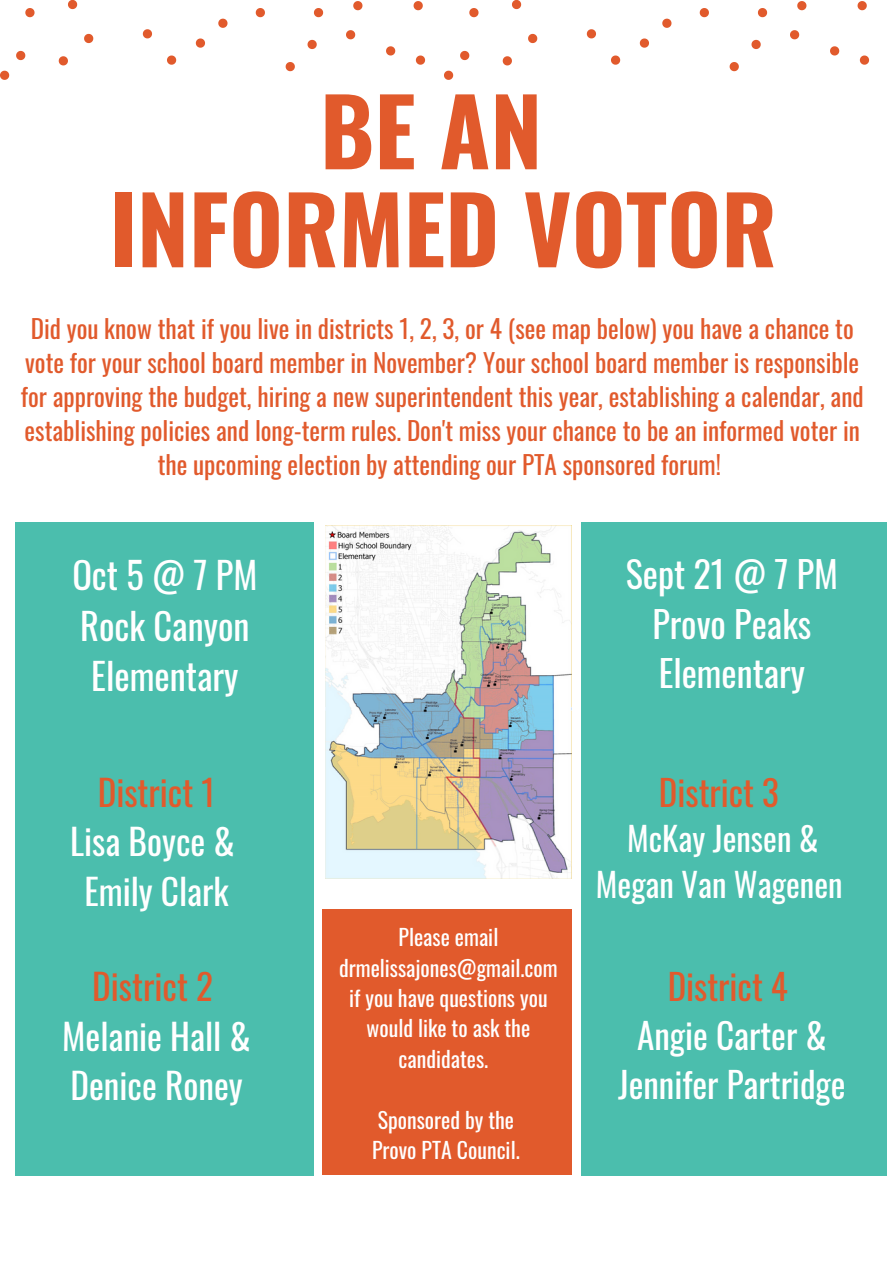
<style>
.page{position:relative;width:894px;height:1264px;background:#fff}
.page>*{position:absolute;margin:0;border:0;box-sizing:border-box;transform-origin:0 0}
.t1{font:700 92.4px/97.9px "Oswald";color:#e15a2c;text-align:center}
.t2{font:36.45px/50.7px "Oswald";color:#fff;text-align:center}
.t3{font:36.15px/49.5px "Oswald";color:#fff;text-align:center}
.t4{font:35.25px/49.5px "Oswald";color:#fff;text-align:center}
.t5{font:35.25px "Oswald";color:#e15a2c}
.t6{font:35.1px/49.2px "Oswald";color:#fff;text-align:center}
.t7{font:35.1px "Oswald";color:#e15a2c}
.t8{font:32.85px/45.8px "Oswald";color:#fff;text-align:center}
.t9{font:25.2px/33.9px "Oswald";color:#e15a2c;text-align:center}
.t10{font:21.9px/30.5px "Oswald";color:#fff;text-align:center}
</style>
<div class="page">
<svg style="left:256px;top:8px;width:9px;height:9px"></svg>
<svg style="left:307px;top:40px;width:9px;height:9px"></svg>
<svg style="left:353px;top:1px;width:9px;height:9px"></svg>
<svg style="left:59px;top:56px;width:9px;height:9px"></svg>
<svg style="left:0;top:71px;width:9px;height:9px"></svg>
<svg style="left:68px;top:0;width:9px;height:9px"></svg>
<svg style="left:196px;top:38px;width:9px;height:10px"></svg>
<svg style="left:416px;top:55px;width:9px;height:10px"></svg>
<svg style="left:143px;top:29px;width:9px;height:9px"></svg>
<svg style="left:167px;top:55px;width:9px;height:10px"></svg>
<svg style="left:314px;top:8px;width:9px;height:9px"></svg>
<svg style="left:16px;top:51px;width:9px;height:9px"></svg>
<svg style="left:25px;top:8px;width:10px;height:9px"></svg>
<svg style="left:285px;top:62px;width:10px;height:9px"></svg>
<svg style="left:218px;top:19px;width:9px;height:9px"></svg>
<svg style="left:84px;top:34px;width:9px;height:9px"></svg>
<svg style="left:346px;top:30px;width:9px;height:9px"></svg>
<svg style="left:386px;top:46px;width:9px;height:9px"></svg>
<svg style="left:413px;top:1px;width:9px;height:9px"></svg>
<div style="left:581px;top:522px;width:305px;height:653px;background:#4bbead"></div>
<div style="left:15px;top:522px;width:298px;height:653px;background:#4bbead"></div>
<img style="left:325px;top:525px;width:246px;height:353px">
<div style="left:323px;top:909px;width:248px;height:266px;background:#e15a2c"></div>
<svg style="left:699px;top:8px;width:9px;height:9px"></svg>
<svg style="left:751px;top:40px;width:9px;height:9px"></svg>
<svg style="left:797px;top:1px;width:9px;height:9px"></svg>
<svg style="left:502px;top:56px;width:10px;height:9px"></svg>
<svg style="left:444px;top:71px;width:9px;height:9px"></svg>
<svg style="left:512px;top:0;width:9px;height:9px"></svg>
<svg style="left:639px;top:38px;width:10px;height:10px"></svg>
<svg style="left:859px;top:55px;width:9px;height:10px"></svg>
<svg style="left:586px;top:29px;width:10px;height:9px"></svg>
<svg style="left:611px;top:55px;width:9px;height:10px"></svg>
<svg style="left:757px;top:8px;width:9px;height:9px"></svg>
<svg style="left:460px;top:51px;width:9px;height:9px"></svg>
<svg style="left:469px;top:8px;width:9px;height:9px"></svg>
<svg style="left:729px;top:62px;width:9px;height:9px"></svg>
<svg style="left:662px;top:19px;width:9px;height:9px"></svg>
<svg style="left:528px;top:34px;width:9px;height:9px"></svg>
<svg style="left:790px;top:30px;width:9px;height:9px"></svg>
<svg style="left:830px;top:46px;width:9px;height:9px"></svg>
<svg style="left:857px;top:1px;width:9px;height:9px"></svg>
<h1 class="t1" style="left:109px;top:78px;width:669px">BE AN<br>INFORMED VOTOR</h1>
<p class="t9" style="left:21px;top:311px;width:844px">Did you know that if you live in districts 1, 2, 3, or 4 (see map below) you have a chance to vote for your school board member in November? Your school board member is responsible for approving the budget, hiring a new superintendent this year, establishing a calendar, and establishing policies and long-term rules. Don't miss your chance to be an informed voter in the upcoming election by attending our PTA sponsored forum!</p>
<h2 class="t2" style="left:72px;top:548px;width:186px">Oct5@7PM<br>Rock Canyon<br>Elementary</h2>
<h3 class="t5" style="left:98px;top:764px;width:119px">District 1</h3>
<h3 class="t4" style="left:70px;top:815px;width:166px">Lisa Boyce &amp;<br>Emily Clark</h3>
<h3 class="t5" style="left:92px;top:959px;width:122px">District 2</h3>
<h3 class="t4" style="left:62px;top:1009px;width:190px;text-align:left">Melanie Hall &amp;<br>Denice Roney</h3>
<p class="t10" style="left:339px;top:921px;width:220px">Please email drmelissajones@gmail.com if you have questions you would like to ask the candidates.</p>
<p class="t10" style="left:372px;top:1103px;width:149px;text-align:left">Sponsored by the<br>Provo PTA Council.</p>
<h3 class="t3" style="left:625px;top:548px;width:214px">Sept 21 @ 7 PM<br>Provo Peaks<br>Elementary</h3>
<h3 class="t7" style="left:658px;top:764px;width:121px">District 3</h3>
<h3 class="t8" style="left:595px;top:814px;width:248px">McKay Jensen &amp;<br>Megan Van Wagenen</h3>
<h3 class="t7" style="left:667px;top:959px;width:122px">District 4</h3>
<h3 class="t6" style="left:618px;top:1009px;width:229px">Angie Carter &amp;<br>Jennifer Partridge</h3>
</div>
